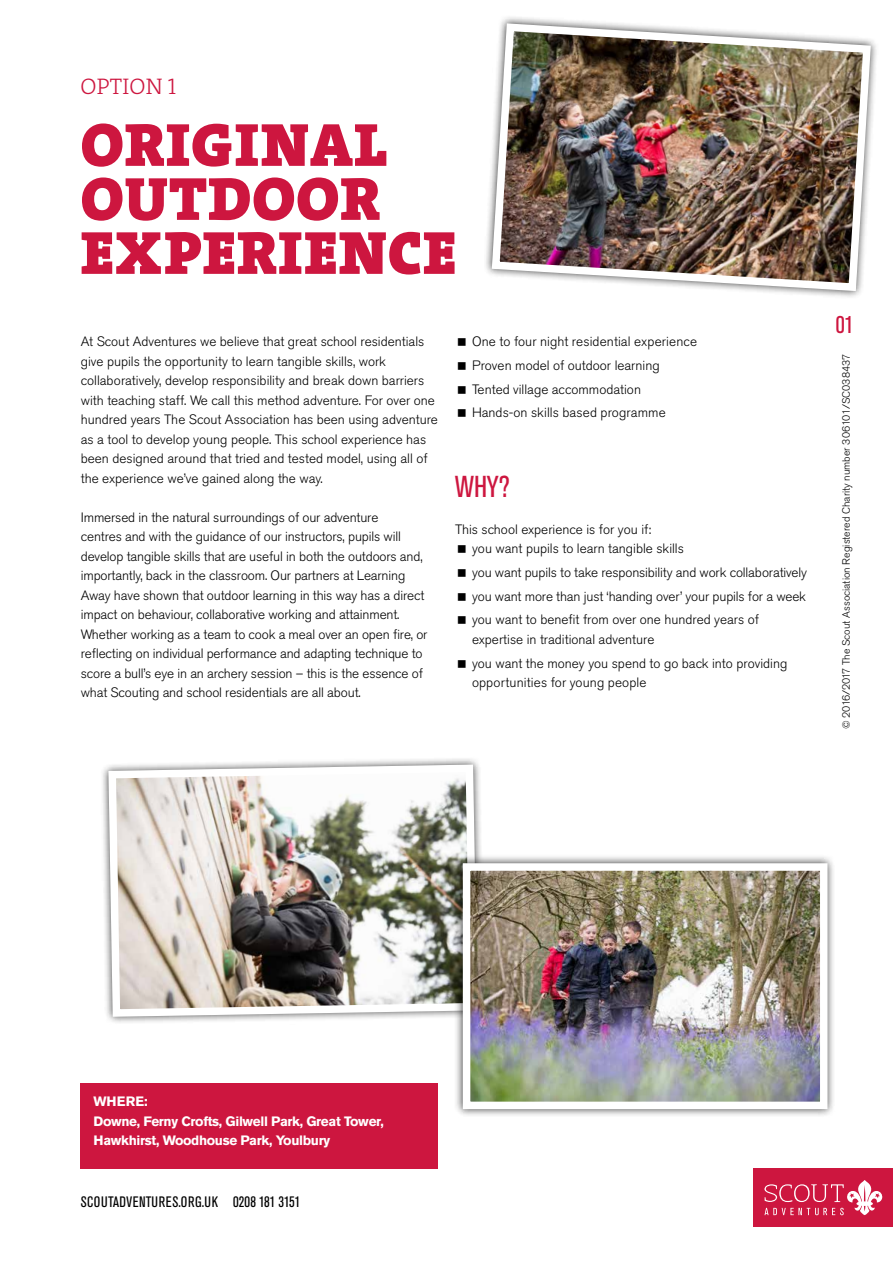
<style>
.page{position:relative;width:893px;height:1263px;background:#fff}
.page>*{position:absolute;margin:0;border:0;box-sizing:border-box;transform-origin:0 0}
.t1{font:61.5px/54px "The Serif HP9 Blk";letter-spacing:.015em;color:#cd163f}
.t2{font:condensed 30px "Akzidenz Grotesk Pro";color:#cd163f}
.t3{font:condensed 24px "Akzidenz Grotesk Pro";color:#cd163f}
.t4{font:22.65px "The Serif HP3 Lig";letter-spacing:.015em;color:#cd163f}
.t5{font:condensed 15px "Akzidenz Grotesk Pro";letter-spacing:.03em;color:#000}
.t6{font:300 13.5px/19.5px "Akzidenz Grotesk Pro";color:#000}
.t7{font:700 13.5px/19.5px "Akzidenz Grotesk Pro";letter-spacing:-.025em;color:#fff}
.t8{font:300 10.5px "Akzidenz Grotesk Pro";color:#000}
</style>
<div class="page">
<div style="left:754px;top:1168px;width:139px;height:59px;background:#cd163f"></div>
<svg style="left:764px;top:1180px;width:119px;height:35px"></svg>
<div style="left:81px;top:1083px;width:357px;height:85px;background:#cd163f"></div>
<div style="left:100px;top:757px;width:386px;height:268px;background:#000;opacity:.75"></div>
<img style="left:105px;top:761px;width:376px;height:259px">
<div style="left:454px;top:854px;width:382px;height:264px;background:#000;opacity:.75"></div>
<img style="left:472px;top:872px;width:346px;height:228px">
<div style="left:463px;top:863px;width:364px;height:246px;border:8px solid #fff"></div>
<img style="left:488px;top:19px;width:387px;height:276px">
<h3 class="t4" style="left:80px;top:72px;width:97px">OPTION 1</h3>
<h1 class="t1" style="left:81px;top:117px;width:377px">ORIGINAL<br>OUTDOOR<br>EXPERIENCE</h1>
<p class="t6" style="left:81px;top:332px;width:359px">At Scout Adventures we believe that great school residentials give pupils the opportunity to learn tangible skills, work collaboratively, develop responsibility and break down barriers with teaching staff. We call this method adventure. For over one hundred years The Scout Association has been using adventure as a tool to develop young people. This school experience has been designed around that tried and tested model, using all of the experience we’ve gained along the way.</p>
<p class="t6" style="left:81px;top:507px;width:348px">Immersed in the natural surroundings of our adventure<br>centres and with the guidance of our instructors, pupils will develop tangible skills that are useful in both the outdoors and, importantly, back in the classroom. Our partners at Learning Away have shown that outdoor learning in this way has a direct impact on behaviour, collaborative working and attainment.<br>Whether working as a team to cook a meal over an open fire, or reflecting on individual performance and adapting technique to score a bull’s eye in an archery session – this is the essence of what Scouting and school residentials are all about.</p>
<p class="t6" style="left:472px;top:329px;width:227px;line-height:23.7px">One to four night residential experience Proven model of outdoor learning Tented village accommodation Hands-on skills based programme</p>
<h2 class="t2" style="left:455px;top:467px;width:56px">WHY?</h2>
<p class="t6" style="left:472px;top:519px;width:213px;text-indent:-17px">This school experience is for you if:<br>you want pupils to learn tangible skills</p>
<p class="t6" style="left:472px;top:560px;width:337px;line-height:23.7px;text-align:justify">you want pupils to take responsibility and work collaboratively you want more than just ‘handing over’ your pupils for a week you want to benefit from over one hundred years of</p>
<p class="t6" style="left:472px;top:627px;width:317px;line-height:23.7px">expertise in traditional adventure<br>you want the money you spend to go back into providing</p>
<p class="t6" style="left:472px;top:673px;width:176px">opportunities for young people</p>
<h3 class="t3" style="left:836px;top:309px;width:19px">01</h3>
<p class="t8" style="left:839px;top:729px;width:377px;rotate:-90deg">© 2016/2017 The Scout Association Registered Charity number 306101/SC038437</p>
<p class="t7" style="left:94px;top:1091px;width:292px">WHERE:<br>Downe, Ferny Crofts, Gilwell Park, Great Tower,<br>Hawkhirst, Woodhouse Park, Youlbury</p>
<p class="t5" style="left:81px;top:1192px;width:221px">SCOUTADVENTURES.ORG.UK 0208 181 3151</p>
</div>
